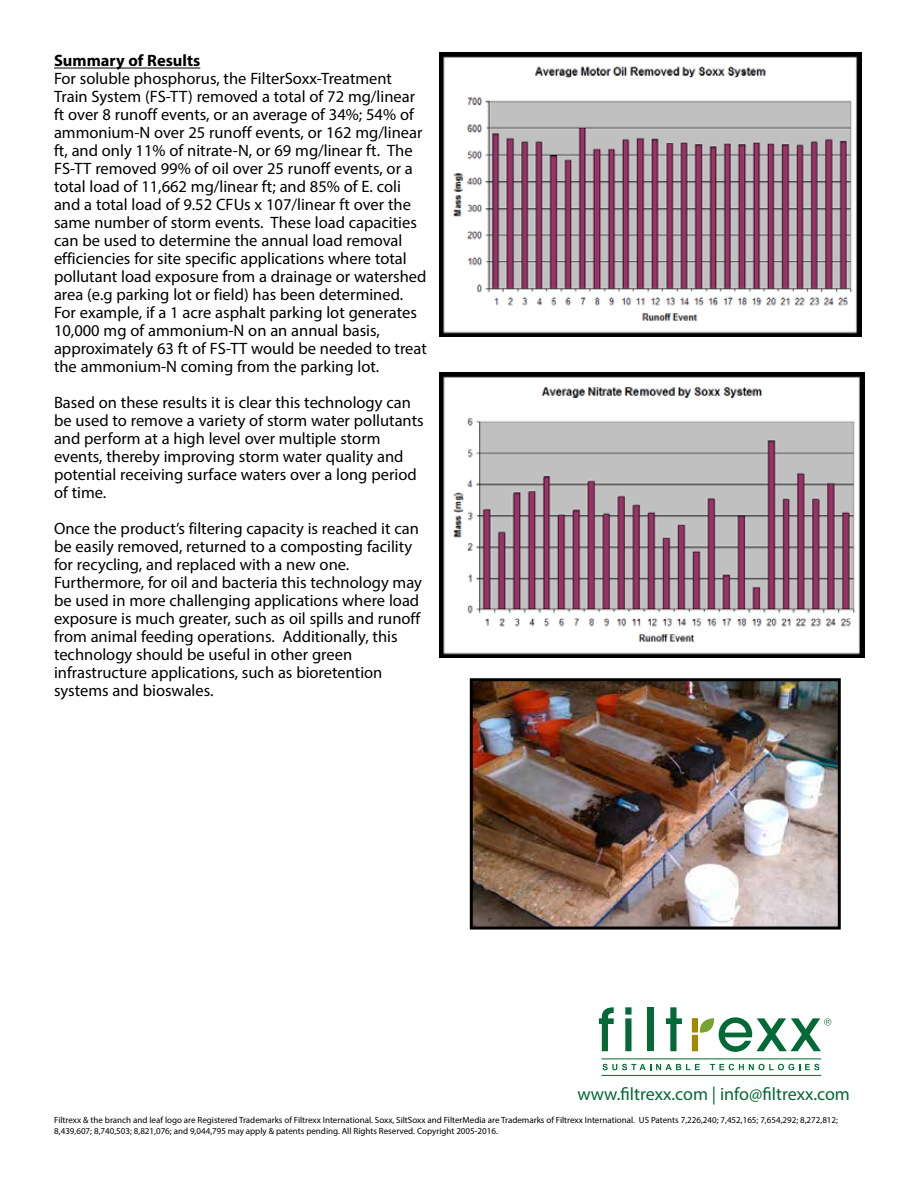
<style>
.page{position:relative;width:918px;height:1188px;background:#fff}
.page>*{position:absolute;margin:0;border:0;box-sizing:border-box;transform-origin:0 0}
.t1{font:18px "Myriad Pro";color:#026937}
.t2{font:16.5px/18px "Myriad Pro";color:#000}
.t3{font:700 16.5px "Myriad Pro";color:#000}
.t4{font:9px/10.5px "Myriad Pro";color:#000}
</style>
<div class="page">
<svg style="left:599px;top:1007px;width:15px;height:44px"></svg>
<svg style="left:625px;top:1007px;width:7px;height:44px"></svg>
<div style="left:647px;top:1007px;width:7px;height:44px;background:#026937"></div>
<svg style="left:666px;top:1007px;width:16px;height:44px"></svg>
<hr style="left:601px;top:1059px;width:220px;height:1px;background:#026937">
<hr style="left:601px;top:1075px;width:220px;height:1px;background:#026937">
<svg style="left:692px;top:1017px;width:139px;height:35px"></svg>
<svg style="left:603px;top:1064px;width:97px;height:6px"></svg>
<svg style="left:710px;top:1064px;width:109px;height:6px"></svg>
<hr style="left:54px;top:68px;width:146px;height:1px;background:#000">
<img style="left:440px;top:53px;width:421px;height:284px">
<img style="left:440px;top:373px;width:425px;height:284px">
<img style="left:474px;top:682px;width:363px;height:244px">
<div style="left:470px;top:678px;width:371px;height:252px;border:3px solid #000"></div>
<p class="t3" style="left:54px;top:50px;width:148px">Summary of Results</p>
<p class="t2" style="left:54px;top:70px;width:374px">For soluble phosphorus, the FilterSoxx-Treatment Train System (FS-TT) removed a total of 72 mg/linear ft over 8 runoff events, or an average of 34%; 54% of ammonium-N over 25 runoff events, or 162 mg/linear ft, and only 11% of nitrate-N, or 69 mg/linear ft. The FS-TT removed 99% of oil over 25 runoff events, or a total load of 11,662 mg/linear ft; and 85% of E. coli and a total load of 9.52 CFUs x 107/linear ft over the same number of storm events. These load capacities can be used to determine the annual load removal efficiencies for site specific applications where total pollutant load exposure from a drainage or watershed area (e.g parking lot or field) has been determined.<br>For example, if a 1 acre asphalt parking lot generates 10,000 mg of ammonium-N on an annual basis, approximately 63 ft of FS-TT would be needed to treat the ammonium-N coming from the parking lot.</p>
<p class="t2" style="left:54px;top:394px;width:371px">Based on these results it is clear this technology can be used to remove a variety of storm water pollutants and perform at a high level over multiple storm events, thereby improving storm water quality and potential receiving surface waters over a long period of time.</p>
<p class="t2" style="left:54px;top:520px;width:369px">Once the product’s filtering capacity is reached it can be easily removed, returned to a composting facility for recycling, and replaced with a new one.<br>Furthermore, for oil and bacteria this technology may be used in more challenging applications where load exposure is much greater, such as oil spills and runoff from animal feeding operations. Additionally, this technology should be useful in other green infrastructure applications, such as bioretention systems and bioswales.</p>
<p class="t1" style="left:577px;top:1083px;width:274px">www.filtrexx.com | info@filtrexx.com</p>
<p class="t4" style="left:54px;top:1115px;width:785px">Filtrexx &amp; the branch and leaf logo are Registered Trademarks of Filtrexx International. Soxx, SiltSoxx and FilterMedia are Trademarks of Filtrexx International. US Patents 7,226,240; 7,452,165; 7,654,292; 8,272,812;<br>8,439,607; 8,740,503; 8,821,076; and 9,044,795 may apply &amp; patents pending. All Rights Reserved. Copyright 2005-2016.</p>
</div>
